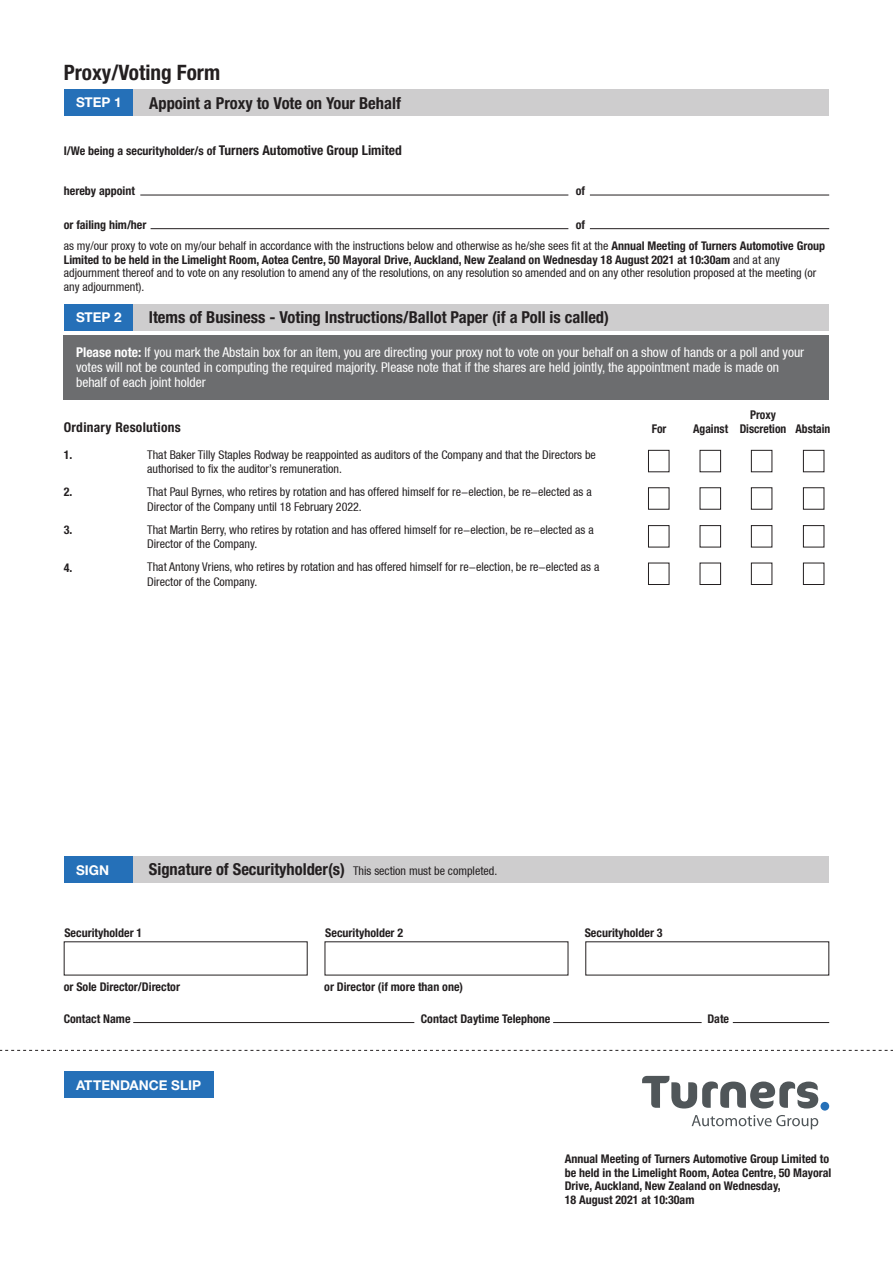
<style>
.page{position:relative;width:893px;height:1263px;background:#fff}
.page>*{position:absolute;margin:0;border:0;box-sizing:border-box;transform-origin:0 0}
.t1{font:700 condensed 21.3px "Helvetica Neue";color:#231f20}
.t2{font:700 condensed 16.5px "Helvetica Neue";color:#231f20}
.t3{font:condensed 13.5px "Helvetica Neue LT";color:#fff}
.t4{font:700 condensed 13.5px "Helvetica Neue";color:#231f20}
.t5{font:700 13.5px "Helvetica Neue CE";color:#fff}
.t6{font:700 condensed 13.5px "Helvetica Neue";letter-spacing:.02em;color:#231f20}
.t7{font:700 condensed 12.15px/13.8px "Helvetica Neue";color:#231f20;text-align:center;scale:.96 1}
.t8{font:condensed 12px/14.4px "Helvetica Neue LT";color:#231f20}
.t9{font:700 condensed 12px/13.5px "Helvetica Neue";color:#231f20}
.s1{font-size:12px}
.s2{font-family:"Helvetica Neue";font-weight:700}
.s3{font-family:"Helvetica Neue LT";font-weight:400}
.s4{font-family:"Helvetica Neue LT";font-weight:400;font-size:12px}
</style>
<div class="page">
<div style="left:64px;top:1071px;width:150px;height:26px;background:#2570b8"></div>
<div style="left:127px;top:856px;width:702px;height:26px;background:#cecdce"></div>
<div style="left:64px;top:856px;width:69px;height:26px;background:#2570b8"></div>
<hr style="left:133px;top:1022px;width:281px;height:1px;background:#231f20">
<hr style="left:553px;top:1022px;width:149px;height:1px;background:#231f20">
<hr style="left:733px;top:1022px;width:96px;height:1px;background:#231f20">
<div style="left:648px;top:450px;width:21px;height:22px;border:1px solid #231f20"></div>
<div style="left:700px;top:450px;width:21px;height:22px;border:1px solid #231f20"></div>
<div style="left:803px;top:450px;width:21px;height:22px;border:1px solid #231f20"></div>
<div style="left:751px;top:450px;width:21px;height:22px;border:1px solid #231f20"></div>
<div style="left:648px;top:487px;width:21px;height:23px;border:1px solid #231f20"></div>
<div style="left:700px;top:487px;width:21px;height:23px;border:1px solid #231f20"></div>
<div style="left:803px;top:487px;width:21px;height:23px;border:1px solid #231f20"></div>
<div style="left:751px;top:487px;width:21px;height:23px;border:1px solid #231f20"></div>
<div style="left:648px;top:525px;width:21px;height:22px;border:1px solid #231f20"></div>
<div style="left:700px;top:525px;width:21px;height:22px;border:1px solid #231f20"></div>
<div style="left:803px;top:525px;width:21px;height:22px;border:1px solid #231f20"></div>
<div style="left:751px;top:525px;width:21px;height:22px;border:1px solid #231f20"></div>
<div style="left:648px;top:563px;width:21px;height:22px;border:1px solid #231f20"></div>
<div style="left:700px;top:563px;width:21px;height:22px;border:1px solid #231f20"></div>
<div style="left:803px;top:563px;width:21px;height:22px;border:1px solid #231f20"></div>
<div style="left:751px;top:563px;width:21px;height:22px;border:1px solid #231f20"></div>
<div style="left:127px;top:304px;width:702px;height:26px;background:#cecdce"></div>
<div style="left:64px;top:335px;width:765px;height:65px;background:#6c6d6f"></div>
<div style="left:64px;top:304px;width:69px;height:26px;background:#2570b8"></div>
<hr style="left:140px;top:195px;width:428px;height:1px;background:#231f20">
<hr style="left:151px;top:228px;width:417px;height:1px;background:#231f20">
<hr style="left:590px;top:195px;width:239px;height:1px;background:#231f20">
<hr style="left:590px;top:228px;width:239px;height:1px;background:#231f20">
<div style="left:127px;top:89px;width:702px;height:26px;background:#cecdce"></div>
<div style="left:64px;top:89px;width:69px;height:26px;background:#2570b8"></div>
<svg style="left:0;top:1050px;width:893px;height:1px"></svg>
<svg style="left:692px;top:1115px;width:126px;height:14px"></svg>
<svg style="left:642px;top:1076px;width:176px;height:32px"></svg>
<div style="left:820px;top:1102px;width:9px;height:8px;background:#2570b8;border-radius:50%"></div>
<p class="t1" style="left:64px;top:60px;width:158px">Proxy/Voting Form</p>
<p class="t5" style="left:76px;top:94px;width:47px">STEP 1</p>
<p class="t2" style="left:149px;top:93px;width:253px">Appoint a Proxy to Vote on Your Behalf</p>
<p class="t4" style="left:64px;top:142px;width:339px"><span class="s1">I/We being a securityholder/s of</span> Turners Automotive Group Limited</p>
<p class="t9" style="left:64px;top:184px;width:73px">hereby appoint</p>
<p class="t9" style="left:576px;top:184px;width:11px">of</p>
<p class="t9" style="left:64px;top:218px;width:84px">or failing him/her</p>
<p class="t9" style="left:576px;top:218px;width:11px">of</p>
<p class="t8" style="left:64px;top:239px;width:763px">as my/our proxy to vote on my/our behalf in accordance with the instructions below and otherwise as he/she sees fit at the <span class="s2">Annual Meeting of Turners Automotive Group</span></p>
<p class="t9" style="left:64px;top:253px;width:718px">Limited to be held in the Limelight Room, Aotea Centre, 50 Mayoral Drive, Auckland, New Zealand on Wednesday 18 August 2021 at 10:30am <span class="s3">and at any</span></p>
<p class="t8" style="left:64px;top:266px;width:754px">adjournment thereof and to vote on any resolution to amend any of the resolutions, on any resolution so amended and on any other resolution proposed at the meeting (or</p>
<p class="t8" style="left:64px;top:279px;width:82px">any adjournment).</p>
<p class="t5" style="left:76px;top:309px;width:47px">STEP 2</p>
<p class="t2" style="left:149px;top:307px;width:462px">Items of Business - Voting Instructions/Ballot Paper (if a Poll is called)</p>
<p class="t3" style="left:76px;top:345px;width:730px"><span class="s2">Please note:</span> If you mark the Abstain box for an item, you are directing your proxy not to vote on your behalf on a show of hands or a poll and your</p>
<p class="t3" style="left:76px;top:360px;width:704px">votes will not be counted in computing the required majority. Please note that if the shares are held jointly, the appointment made is made on</p>
<p class="t3" style="left:76px;top:375px;width:131px">behalf of each joint holder</p>
<p class="t6" style="left:64px;top:419px;width:119px">Ordinary Resolutions</p>
<p class="t9" style="left:64px;top:447px;width:10px">1.</p>
<p class="t8" style="left:147px;top:447px;width:450px">That Baker Tilly Staples Rodway be reappointed as auditors of the Company and that the Directors be authorised to fix the auditor’s remuneration.</p>
<p class="t9" style="left:64px;top:485px;width:10px">2.</p>
<p class="t8" style="left:147px;top:485px;width:446px">That Paul Byrnes, who retires by rotation and has offered himself for re-election, be re-elected as a<br>Director of the Company until 18 February 2022.</p>
<p class="t9" style="left:64px;top:523px;width:10px">3.</p>
<p class="t8" style="left:147px;top:522px;width:448px">That Martin Berry, who retires by rotation and has offered himself for re-election, be re-elected as a<br>Director of the Company.</p>
<p class="t9" style="left:64px;top:561px;width:10px">4.</p>
<p class="t8" style="left:147px;top:560px;width:454px">That Antony Vriens, who retires by rotation and has offered himself for re-election, be re-elected as a<br>Director of the Company.</p>
<p class="t7" style="left:740px;top:407px;width:50px">Proxy<br>Discretion</p>
<p class="t7" style="left:652px;top:421px;width:17px">For</p>
<p class="t7" style="left:693px;top:421px;width:38px">Against</p>
<p class="t7" style="left:795px;top:421px;width:38px">Abstain</p>
<p class="t5" style="left:76px;top:862px;width:34px">SIGN</p>
<p class="t2" style="left:149px;top:859px;width:350px">Signature of Securityholder(s) <span class="s4">This section must be completed.</span></p>
<p class="t9" style="left:64px;top:926px;width:79px">Securityholder 1</p>
<p class="t9" style="left:325px;top:926px;width:79px">Securityholder 2</p>
<p class="t9" style="left:585px;top:926px;width:79px">Securityholder 3</p>
<p class="t9" style="left:64px;top:980px;width:118px">or Sole Director/Director</p>
<p class="t9" style="left:324px;top:980px;width:140px">or Director (if more than one)</p>
<p class="t9" style="left:64px;top:1012px;width:68px">Contact Name</p>
<p class="t9" style="left:421px;top:1012px;width:131px">Contact Daytime Telephone</p>
<p class="t9" style="left:707px;top:1012px;width:23px">Date</p>
<p class="t5" style="left:76px;top:1077px;width:126px">ATTENDANCE SLIP</p>
<p class="t9" style="left:565px;top:1152px;width:266px">Annual Meeting of Turners Automotive Group Limited to</p>
<p class="t9" style="left:565px;top:1165px;width:268px">be held in the Limelight Room, Aotea Centre, 50 Mayoral<br>Drive, Auckland, New Zealand on Wednesday,</p>
<p class="t9" style="left:565px;top:1192px;width:131px">18 August 2021 at 10:30am</p>
</div>
